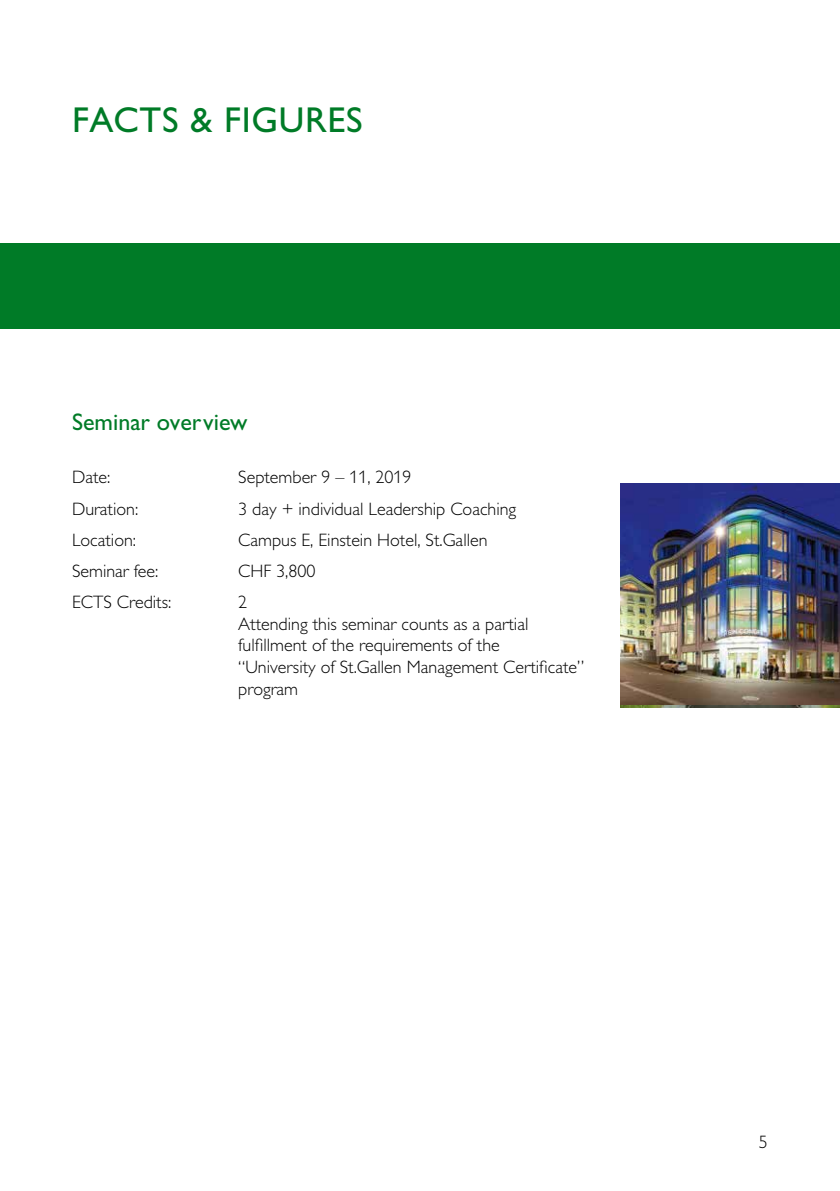
<style>
.page{position:relative;width:840px;height:1191px;background:#fff}
.page>*{position:absolute;margin:0;border:0;box-sizing:border-box;transform-origin:0 0}
.t1{font:36px "Gill Alt One";letter-spacing:.02em;color:#007b27}
.t2{font:24px "Gill Alt One";color:#007b27}
.t3{font:300 18px/21.6px "Gill Alt One";color:#000}
</style>
<div class="page">
<div style="left:0;top:244px;width:839px;height:85px;background:#007b27"></div>
<img style="left:620px;top:484px;width:219px;height:221px">
<h1 class="t1" style="left:72px;top:99px;width:292px">FACTS &amp; FIGURES</h1>
<h2 class="t2" style="left:72px;top:408px;width:177px">Seminar overview</h2>
<p class="t3" style="left:72px;top:466px;width:40px">Date:</p>
<p class="t3" style="left:238px;top:466px;width:175px">September 9 – 11, 2019</p>
<p class="t3" style="left:72px;top:498px;width:68px">Duration:</p>
<p class="t3" style="left:238px;top:498px;width:279px">3 day + individual Leadership Coaching</p>
<p class="t3" style="left:72px;top:529px;width:65px">Location:</p>
<p class="t3" style="left:238px;top:529px;width:251px">Campus E, Einstein Hotel, St.Gallen</p>
<p class="t3" style="left:72px;top:560px;width:88px">Seminar fee:</p>
<p class="t3" style="left:238px;top:560px;width:79px">CHF 3,800</p>
<p class="t3" style="left:72px;top:591px;width:101px">ECTS Credits:</p>
<p class="t3" style="left:238px;top:591px;width:347px">2<br>Attending this seminar counts as a partial fulfillment of the requirements of the<br>“University of St.Gallen Management Certificate” program</p>
<p class="t3" style="left:758px;top:1130px;width:10px">5</p>
</div>
